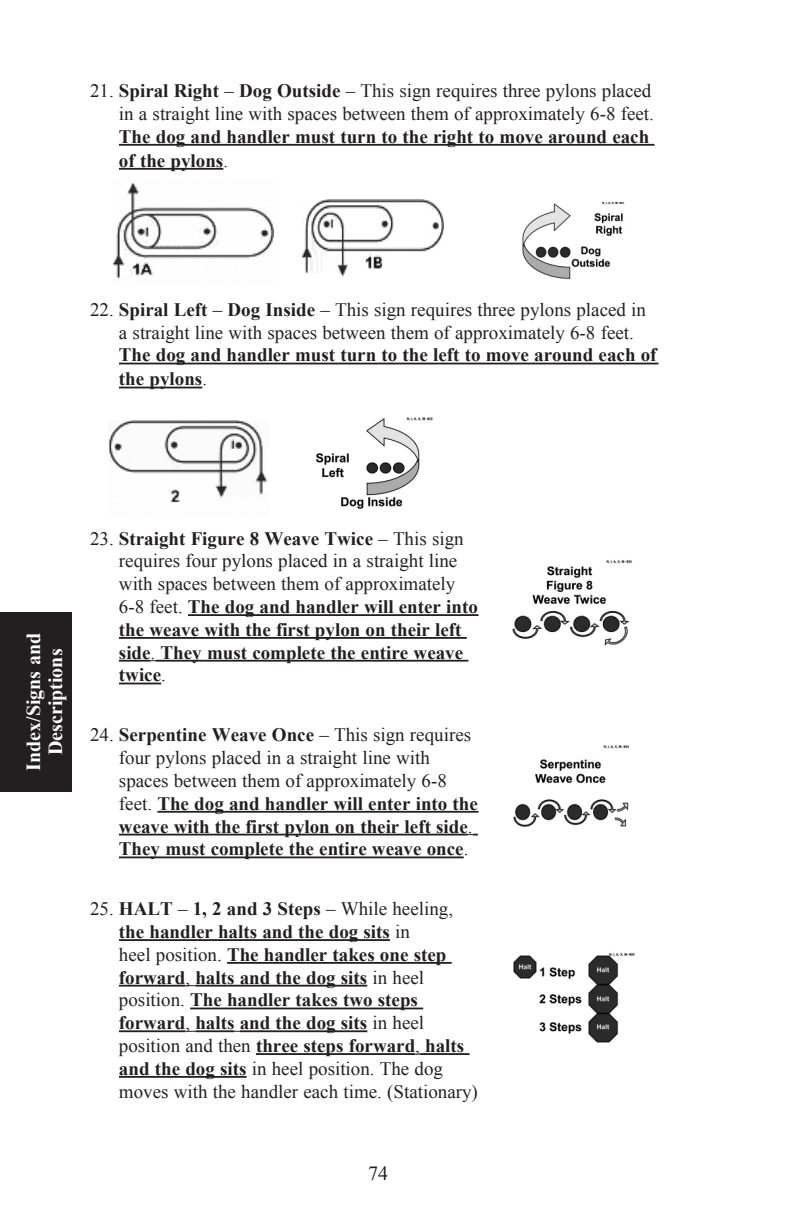
<style>
.page{position:relative;width:792px;height:1224px;background:#fff}
.page>*{position:absolute;margin:0;border:0;box-sizing:border-box;transform-origin:0 0}
.t1{font:700 20px/22px "Times New Roman";color:#fff;text-align:center}
.t2{font:20px "Times New Roman";color:#231f20}
.t3{font:700 19px/22.8px "Times New Roman";color:#231f20}
.t4{font:19px/23.2px "Times New Roman";color:#231f20}
.s1{font-weight:700}
.s2{font-size:18px}
.s3{font-weight:400}
</style>
<div class="page">
<hr style="left:119px;top:144px;width:536px;height:2px;background:#231f20">
<hr style="left:119px;top:168px;width:104px;height:2px;background:#231f20">
<img style="left:113px;top:183px;width:161px;height:98px">
<img style="left:302px;top:199px;width:142px;height:78px">
<img style="left:522px;top:201px;width:103px;height:79px">
<hr style="left:119px;top:363px;width:540px;height:1px;background:#231f20">
<hr style="left:119px;top:387px;width:83px;height:1px;background:#231f20">
<img style="left:108px;top:420px;width:160px;height:83px">
<img style="left:316px;top:417px;width:117px;height:92px">
<hr style="left:188px;top:614px;width:291px;height:2px;background:#231f20">
<hr style="left:119px;top:637px;width:348px;height:2px;background:#231f20">
<hr style="left:119px;top:660px;width:32px;height:2px;background:#231f20">
<hr style="left:155px;top:660px;width:313px;height:2px;background:#231f20">
<hr style="left:119px;top:683px;width:42px;height:1px;background:#231f20">
<img style="left:512px;top:560px;width:120px;height:86px">
<hr style="left:157px;top:811px;width:322px;height:2px;background:#231f20">
<hr style="left:119px;top:834px;width:349px;height:2px;background:#231f20">
<svg style="left:468px;top:834px;width:10px;height:2px"></svg>
<hr style="left:119px;top:856px;width:345px;height:2px;background:#231f20">
<img style="left:513px;top:745px;width:116px;height:82px">
<hr style="left:119px;top:939px;width:271px;height:2px;background:#231f20">
<hr style="left:227px;top:962px;width:225px;height:2px;background:#231f20">
<hr style="left:119px;top:985px;width:66px;height:2px;background:#231f20">
<hr style="left:195px;top:985px;width:172px;height:2px;background:#231f20">
<hr style="left:190px;top:1008px;width:233px;height:1px;background:#231f20">
<hr style="left:119px;top:1030px;width:66px;height:2px;background:#231f20">
<hr style="left:195px;top:1030px;width:39px;height:2px;background:#231f20">
<hr style="left:240px;top:1030px;width:127px;height:2px;background:#231f20">
<hr style="left:256px;top:1053px;width:159px;height:2px;background:#231f20">
<hr style="left:420px;top:1053px;width:50px;height:2px;background:#231f20">
<hr style="left:119px;top:1076px;width:128px;height:2px;background:#231f20">
<img style="left:513px;top:953px;width:122px;height:90px">
<div style="left:0;top:612px;width:72px;height:180px;background:#231f20"></div>
<p class="t4" style="left:119px;top:79px;width:536px;text-indent:-29px">21. <span class="s1">Spiral Right</span> – <span class="s1">Dog Outside</span> – This sign requires three pylons placed in a straight line with spaces between them of approximately 6-8 feet.<br><span class="s1">The dog and handler must turn to the right to move around each of the pylons</span><span class="s2">.</span></p>
<p class="t4" style="left:119px;top:298px;width:539px;text-indent:-29px">22. <span class="s1">Spiral Left</span> – <span class="s1">Dog Inside</span> – This sign requires three pylons placed in a straight line with spaces between them of approximately 6-8 feet.<br><span class="s1">The dog and handler must turn to the left to move around each of the pylons</span><span class="s2">.</span></p>
<p class="t1" style="left:22px;top:771px;width:139px;rotate:-90deg">Index/Signs and<br>Descriptions</p>
<p class="t3" style="left:119px;top:526px;width:360px;text-indent:-29px"><span class="s3">23.</span> Straight Figure 8 Weave Twice <span class="s3">– This sign requires four pylons placed in a straight line with spaces between them of approximately 6-8 feet.</span> The dog and handler will enter into the weave with the first pylon on their left side<span class="s3">.</span> They must complete the entire weave twice<span class="s3">.</span></p>
<p class="t3" style="left:119px;top:723px;width:360px;text-indent:-29px"><span class="s3">24.</span> Serpentine Weave Once <span class="s3">– This sign requires four pylons placed in a straight line with spaces between them of approximately 6-8 feet.</span> The dog and handler will enter into the weave with the first pylon on their left side<span class="s3">.<br></span>They must complete the entire weave once<span class="s3">.</span></p>
<p class="t3" style="left:119px;top:897px;width:361px;text-indent:-29px"><span class="s3">25.</span> HALT <span class="s3">–</span> 1, 2 and 3 Steps <span class="s3">– While heeling, </span>the handler halts and the dog sits <span class="s3">in<br>heel position.</span> The handler takes one step forward<span class="s3">,</span> halts and the dog sits <span class="s3">in heel position.</span> The handler takes two steps forward<span class="s3">,</span> halts and the dog sits <span class="s3">in heel position and then</span> three steps forward<span class="s3">,</span> halts and the dog sits <span class="s3">in heel position. The dog moves with the handler each time. (Stationary)</span></p>
<p class="t2" style="left:368px;top:1160px;width:21px">74</p>
</div>
